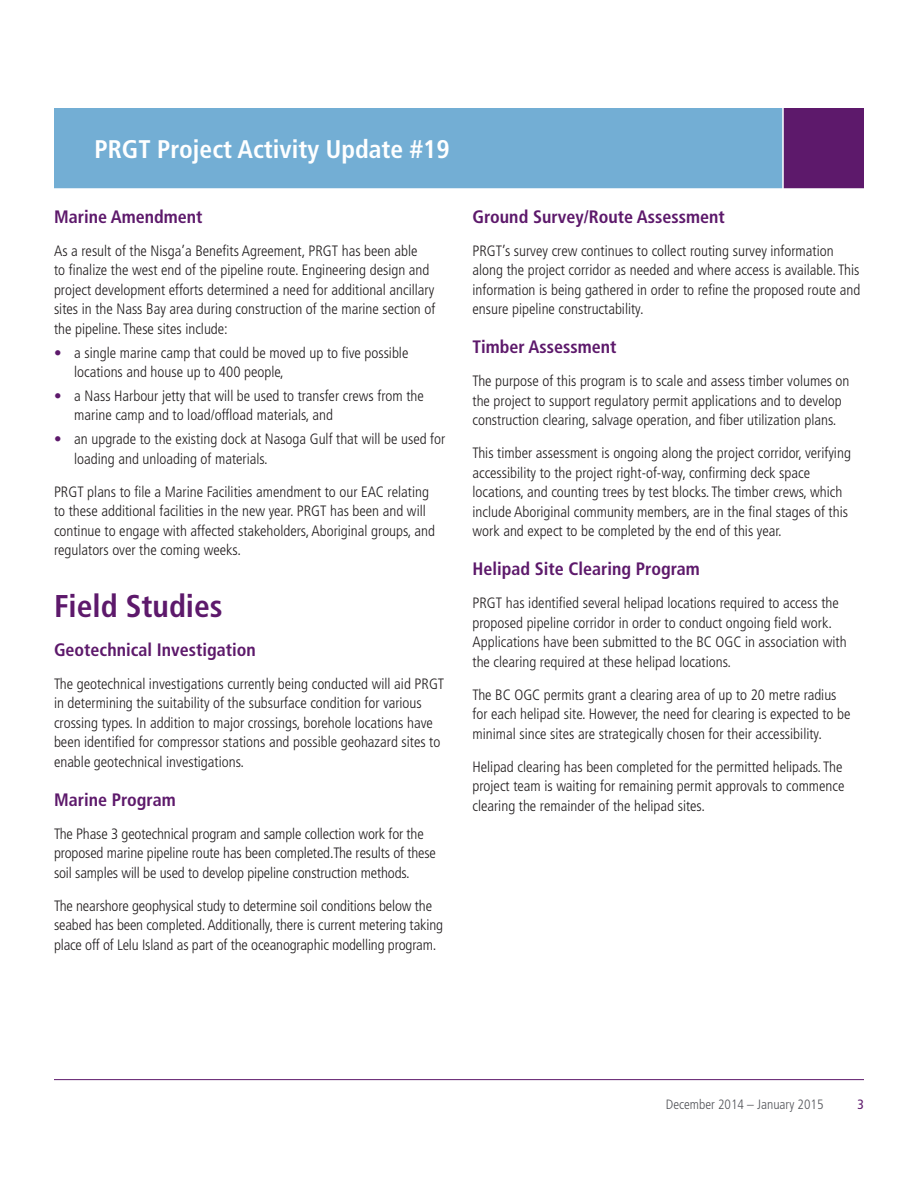
<style>
.page{position:relative;width:918px;height:1188px;background:#fff}
.page>*{position:absolute;margin:0;border:0;box-sizing:border-box;transform-origin:0 0}
.t1{font:700 condensed 31.5px "Frutiger";color:#5d196b}
.t2{font:700 condensed 25.5px "Frutiger";color:#fff}
.t3{font:700 condensed 18px "Frutiger";color:#5d196b}
.t4{font:300 condensed 15px/19.5px "Frutiger";color:#231f20}
.t5{font:300 condensed 13.5px "Frutiger";color:#54555a}
.t6{font:condensed 13.5px "Frutiger";color:#5d196b}
.s1{color:#5d196b}
</style>
<div class="page">
<div style="left:54px;top:108px;width:730px;height:81px;background:#73aed4"></div>
<div style="left:783px;top:108px;width:81px;height:81px;background:#5d196b"></div>
<hr style="left:34px;top:188px;width:850px;height:2px;background:#fff">
<hr style="left:782px;top:108px;width:2px;height:81px;background:#fff">
<hr style="left:54px;top:1079px;width:810px;height:1px;background:#5d196b">
<h2 class="t2" style="left:94px;top:134px;width:357px">PRGT Project Activity Update #19</h2>
<p class="t3" style="left:54px;top:206px;width:150px">Marine Amendment</p>
<p class="t4" style="left:54px;top:241px;width:383px">As a result of the Nisga’a Benefits Agreement, PRGT has been able<br>to finalize the west end of the pipeline route. Engineering design and project development efforts determined a need for additional ancillary sites in the Nass Bay area during construction of the marine section of the pipeline. These sites include:</p>
<p class="t4" style="left:74px;top:343px;width:336px;text-indent:-20px"><span class="s1">•</span> a single marine camp that could be moved up to five possible locations and house up to 400 people,</p>
<p class="t4" style="left:74px;top:386px;width:351px;text-indent:-20px"><span class="s1">•</span> a Nass Harbour jetty that will be used to transfer crews from the marine camp and to load/offload materials, and</p>
<p class="t4" style="left:74px;top:429px;width:373px;text-indent:-20px"><span class="s1">•</span> an upgrade to the existing dock at Nasoga Gulf that will be used for loading and unloading of materials.</p>
<p class="t4" style="left:54px;top:482px;width:383px">PRGT plans to file a Marine Facilities amendment to our EAC relating to these additional facilities in the new year. PRGT has been and will continue to engage with affected stakeholders, Aboriginal groups, and regulators over the coming weeks.</p>
<h1 class="t1" style="left:54px;top:587px;width:170px">Field Studies</h1>
<p class="t3" style="left:54px;top:639px;width:203px">Geotechnical Investigation</p>
<p class="t4" style="left:54px;top:674px;width:392px">The geotechnical investigations currently being conducted will aid PRGT in determining the suitability of the subsurface condition for various crossing types. In addition to major crossings, borehole locations have been identified for compressor stations and possible geohazard sites to enable geotechnical investigations.</p>
<p class="t3" style="left:54px;top:789px;width:123px">Marine Program</p>
<p class="t4" style="left:54px;top:824px;width:383px">The Phase 3 geotechnical program and sample collection work for the proposed marine pipeline route has been completed.The results of these soil samples will be used to develop pipeline construction methods.</p>
<p class="t4" style="left:54px;top:896px;width:391px">The nearshore geophysical study to determine soil conditions below the seabed has been completed. Additionally, there is current metering taking place off of Lelu Island as part of the oceanographic modelling program.</p>
<p class="t3" style="left:472px;top:206px;width:254px">Ground Survey/Route Assessment</p>
<p class="t4" style="left:472px;top:241px;width:389px">PRGT’s survey crew continues to collect routing survey information along the project corridor as needed and where access is available. This information is being gathered in order to refine the proposed route and ensure pipeline constructability.</p>
<p class="t3" style="left:472px;top:336px;width:146px">Timber Assessment</p>
<p class="t4" style="left:472px;top:372px;width:379px">The purpose of this program is to scale and assess timber volumes on the project to support regulatory permit applications and to develop construction clearing, salvage operation, and fiber utilization plans.</p>
<p class="t4" style="left:472px;top:444px;width:380px">This timber assessment is ongoing along the project corridor, verifying accessibility to the project right-of-way, confirming deck space locations, and counting trees by test blocks. The timber crews, which include Aboriginal community members, are in the final stages of this work and expect to be completed by the end of this year.</p>
<p class="t3" style="left:472px;top:558px;width:229px">Helipad Site Clearing Program</p>
<p class="t4" style="left:472px;top:594px;width:376px">PRGT has identified several helipad locations required to access the proposed pipeline corridor in order to conduct ongoing field work.<br>Applications have been submitted to the BC OGC in association with the clearing required at these helipad locations.</p>
<p class="t4" style="left:472px;top:685px;width:380px">The BC OGC permits grant a clearing area of up to 20 metre radius for each helipad site. However, the need for clearing is expected to be minimal since sites are strategically chosen for their accessibility.</p>
<p class="t4" style="left:472px;top:757px;width:374px">Helipad clearing has been completed for the permitted helipads. The project team is waiting for remaining permit approvals to commence clearing the remainder of the helipad sites.</p>
<p class="t5" style="left:666px;top:1096px;width:159px">December 2014 – January 2015</p>
<p class="t6" style="left:858px;top:1096px;width:8px">3</p>
</div>
